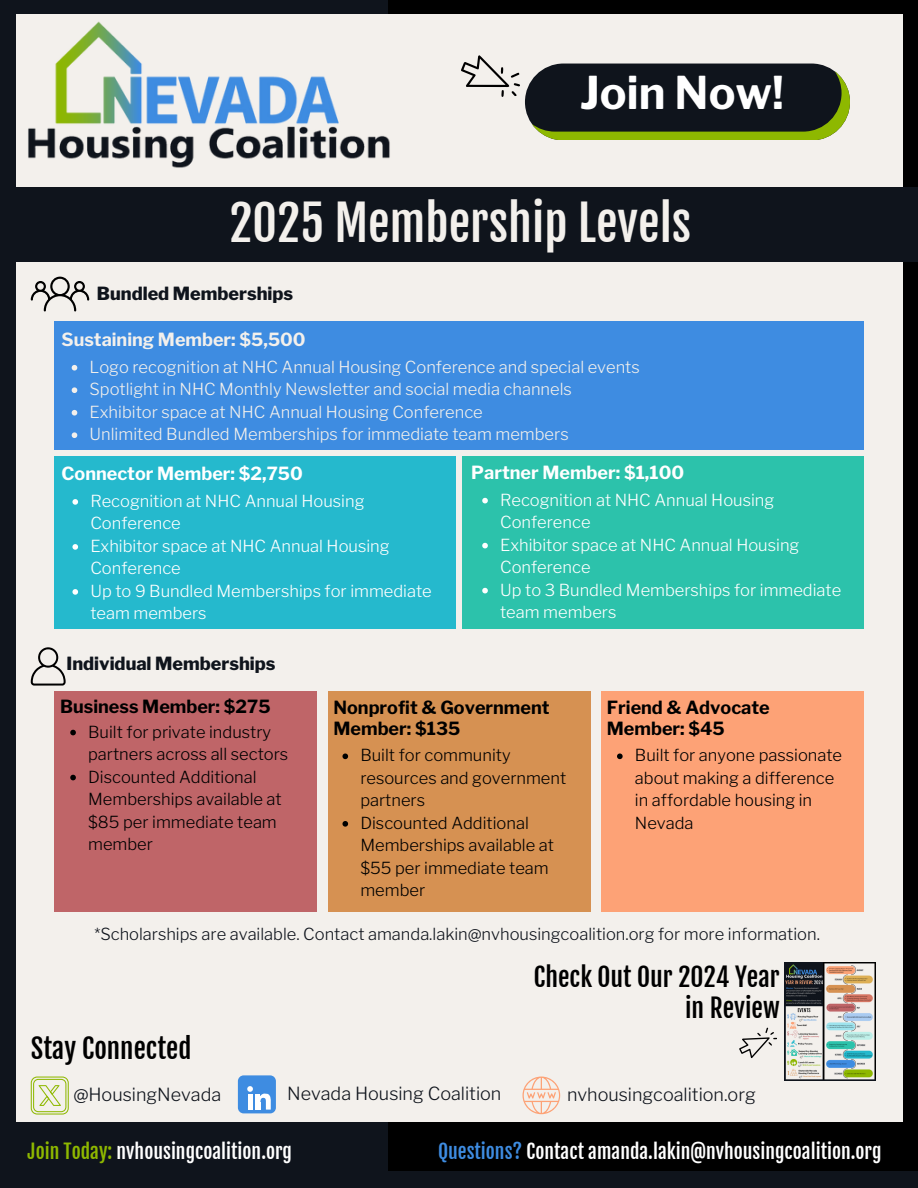
<style>
.page{position:relative;width:918px;height:1188px;background:#0f141c}
.page>*{position:absolute;margin:0;border:0;box-sizing:border-box;transform-origin:0 0}
.t1{font:48px "Fjalla One";color:#f3f0ec}
.t2{font:700 44.85px "Libre Franklin";color:#fff}
.t3{font:27px "Fjalla One";color:#000}
.t4{font:25.5px/30.3px "Fjalla One";color:#000;text-align:right}
.t5{font:19.5px "Fjalla One";color:#fff}
.t6{font:700 18px/21.3px "Libre Franklin";color:#000}
.t7{font:300 18px "Libre Franklin";color:#0f141c}
.t8{font:700 18px "Libre Franklin";color:#fff}
.t9{font:800 18px "Libre Franklin";color:#0f141c}
.t10{font:700 18px "Libre Franklin";color:#f3f0ec}
.t11{font:300 16.5px/22.5px "Libre Franklin";color:#000}
.t12{font:300 16.5px/22.5px "Libre Franklin";color:#fff}
.t13{font:300 16.5px "Libre Franklin";color:#f3f0ec}
.t14{font:300 16.5px "Libre Franklin";color:#0f141c}
.s1{color:#8eb800}
.s2{color:#3e8ce1}
</style>
<div class="page">
<div style="left:388px;top:0;width:530px;height:1188px;background:#000"></div>
<div style="left:17px;top:15px;width:886px;height:1107px;background:#f3f0ec"></div>
<img style="left:28px;top:21px;width:362px;height:147px">
<div style="left:0;top:1172px;width:918px;height:16px;background:#0f141c"></div>
<div style="left:0;top:187px;width:918px;height:75px;background:#0f141c"></div>
<svg style="left:31px;top:1077px;width:38px;height:38px"></svg>
<div style="left:238px;top:1075px;width:38px;height:38px;background:#3e8ce1;border-radius:6px"></div>
<svg style="left:247px;top:1086px;width:24px;height:24px"></svg>
<svg style="left:523px;top:1077px;width:37px;height:37px"></svg>
<svg style="left:461px;top:55px;width:59px;height:42px"></svg>
<div style="left:525px;top:64px;width:325px;height:76px;background:#0f141c;border-radius:38px"></div>
<svg style="left:532px;top:71px;width:318px;height:69px"></svg>
<svg style="left:31px;top:277px;width:58px;height:34px"></svg>
<div style="left:54px;top:321px;width:810px;height:128px;background:#3e8ce1"></div>
<svg style="left:72px;top:365px;width:5px;height:6px"></svg>
<svg style="left:72px;top:387px;width:5px;height:6px"></svg>
<svg style="left:72px;top:410px;width:5px;height:6px"></svg>
<svg style="left:72px;top:432px;width:5px;height:6px"></svg>
<div style="left:54px;top:456px;width:401px;height:172px;background:#25b9cd"></div>
<svg style="left:72px;top:499px;width:6px;height:6px"></svg>
<svg style="left:72px;top:544px;width:6px;height:6px"></svg>
<svg style="left:72px;top:589px;width:6px;height:6px"></svg>
<div style="left:463px;top:456px;width:401px;height:172px;background:#2cc2ab"></div>
<svg style="left:482px;top:498px;width:6px;height:5px"></svg>
<svg style="left:482px;top:543px;width:6px;height:5px"></svg>
<svg style="left:482px;top:588px;width:6px;height:5px"></svg>
<svg style="left:31px;top:647px;width:35px;height:39px"></svg>
<div style="left:54px;top:691px;width:262px;height:220px;background:#bf6568"></div>
<svg style="left:70px;top:730px;width:6px;height:5px"></svg>
<svg style="left:70px;top:775px;width:6px;height:5px"></svg>
<div style="left:328px;top:691px;width:262px;height:220px;background:#d69152"></div>
<svg style="left:342px;top:754px;width:6px;height:5px"></svg>
<svg style="left:342px;top:821px;width:6px;height:6px"></svg>
<div style="left:602px;top:691px;width:262px;height:220px;background:#fda276"></div>
<svg style="left:617px;top:754px;width:6px;height:5px"></svg>
<img style="left:785px;top:963px;width:91px;height:118px">
<svg style="left:739px;top:1027px;width:38px;height:32px"></svg>
<h2 class="t2" style="left:580px;top:66px;width:206px">Join Now!</h2>
<p class="t1" style="left:229px;top:194px;width:464px">2025 Membership Levels</p>
<p class="t9" style="left:97px;top:282px;width:198px">Bundled Memberships</p>
<p class="t10" style="left:62px;top:329px;width:246px">Sustaining Member: $5,500</p>
<h5 class="t13" style="left:90px;top:357px;width:552px">Logo recognition at NHC Annual Housing Conference and special events</h5>
<h5 class="t13" style="left:90px;top:379px;width:484px">Spotlight in NHC Monthly Newsletter and social media channels</h5>
<p class="t13" style="left:90px;top:402px;width:395px">Exhibitor space at NHC Annual Housing Conference</p>
<p class="t13" style="left:90px;top:424px;width:481px">Unlimited Bundled Memberships for immediate team members</p>
<p class="t8" style="left:62px;top:463px;width:243px">Connector Member: $2,750</p>
<p class="t12" style="left:90px;top:490px;width:276px">Recognition at NHC Annual Housing<br>Conference</p>
<p class="t12" style="left:90px;top:535px;width:301px">Exhibitor space at NHC Annual Housing<br>Conference</p>
<h5 class="t12" style="left:90px;top:580px;width:343px">Up to 9 Bundled Memberships for immediate team members</h5>
<p class="t9" style="left:67px;top:653px;width:210px">Individual Memberships</p>
<p class="t8" style="left:471px;top:461px;width:214px">Partner Member: $1,100</p>
<p class="t12" style="left:500px;top:489px;width:276px">Recognition at NHC Annual Housing<br>Conference</p>
<p class="t12" style="left:500px;top:534px;width:301px">Exhibitor space at NHC Annual Housing<br>Conference</p>
<h5 class="t12" style="left:500px;top:579px;width:343px">Up to 3 Bundled Memberships for immediate team members</h5>
<p class="t6" style="left:60px;top:696px;width:212px">Business Member: $275</p>
<p class="t11" style="left:88px;top:720px;width:202px">Built for private industry partners across all sectors</p>
<h5 class="t11" style="left:88px;top:765px;width:195px">Discounted Additional<br>Memberships available at $85 per immediate team member</h5>
<h5 class="t6" style="left:334px;top:696px;width:218px">Nonprofit &amp; Government<br>Member: $135</h5>
<p class="t11" style="left:360px;top:744px;width:207px">Built for community resources and government partners</p>
<p class="t11" style="left:360px;top:812px;width:195px">Discounted Additional<br>Memberships available at $55 per immediate team member</p>
<h4 class="t6" style="left:607px;top:696px;width:164px">Friend &amp; Advocate<br>Member: $45</h4>
<p class="t11" style="left:635px;top:744px;width:209px">Built for anyone passionate about making a difference in affordable housing in<br>Nevada</p>
<h5 class="t14" style="left:94px;top:924px;width:727px">*Scholarships are available. Contact amanda.lakin@nvhousingcoalition.org for more information.</h5>
<h5 class="t3" style="left:31px;top:1032px;width:162px">Stay Connected</h5>
<p class="t4" style="left:534px;top:963px;width:247px">Check Out Our 2024 Year in Review</p>
<p class="t7" style="left:73px;top:1084px;width:149px">@HousingNevada</p>
<p class="t7" style="left:287px;top:1083px;width:216px">Nevada Housing Coalition</p>
<p class="t7" style="left:567px;top:1084px;width:190px">nvhousingcoalition.org</p>
<p class="t5" style="left:28px;top:1140px;width:266px"><span class="s1">Join Today:</span> nvhousingcoalition.org</p>
<p class="t5" style="left:438px;top:1140px;width:445px"><span class="s2">Questions?</span> Contact amanda.lakin@nvhousingcoalition.org</p>
</div>
